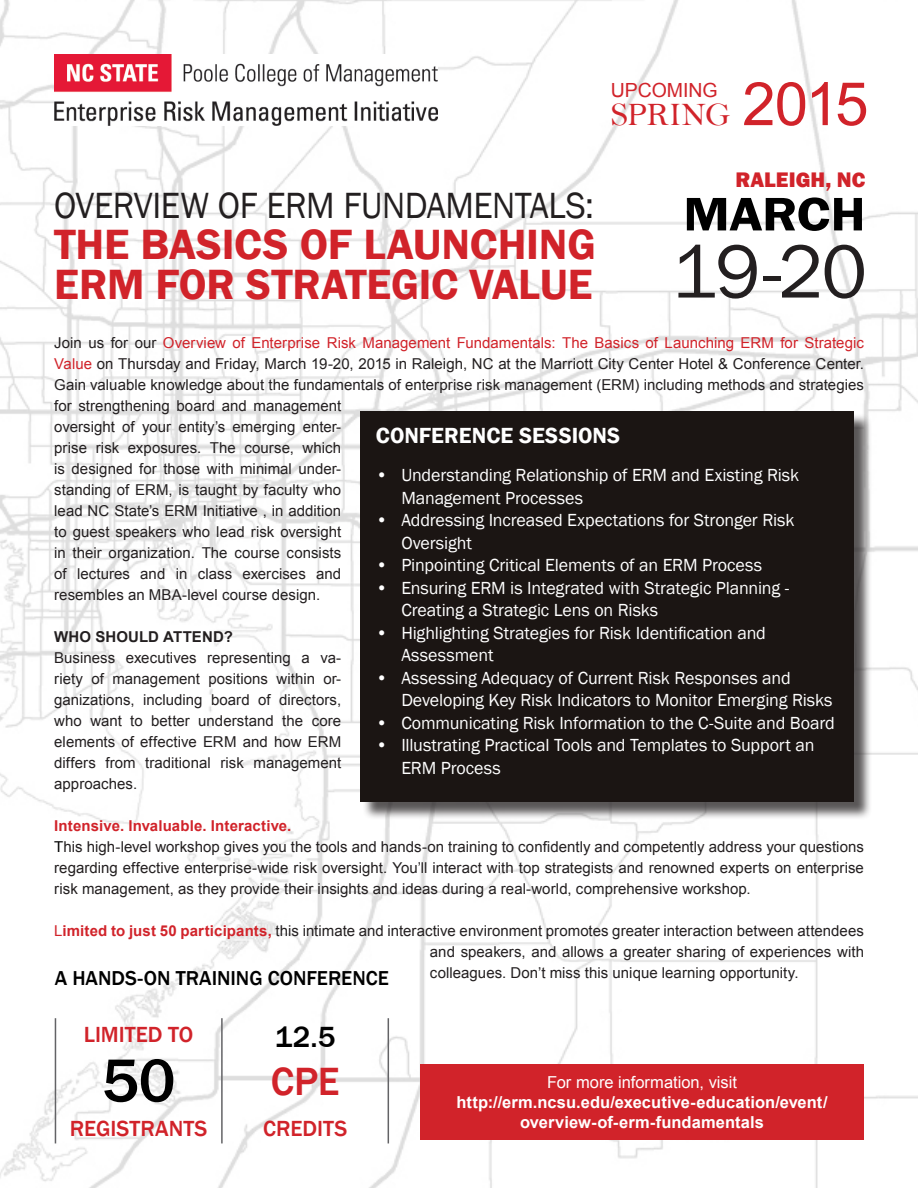
<style>
.page{position:relative;width:918px;height:1188px;background:#fff}
.page>*{position:absolute;margin:0;border:0;box-sizing:border-box;transform-origin:0 0}
.speaker{font:77.7px "Franklin Gothic";color:#231f20}
.speaker-2{font:500 63px "Franklin Gothic";color:#000}
.speaker-3{font:60px "Arial";color:#d1232a}
.speaker-4{font:600 48.75px "Franklin Gothic";letter-spacing:-.005em;color:#000;scale:1.11 1}
.speaker-5{font:600 43.5px/40.5px "Franklin Gothic";letter-spacing:-.005em;color:#d1232a}
.speaker-6{font:500 40.5px "Franklin Gothic";color:#d1232a}
.speaker-7{font:37.5px "Franklin Gothic";letter-spacing:-.015em;color:#231f20;scale:.94 1}
.speaker-8{font:33px "Bell";letter-spacing:-.02em;color:#d1232a}
.speaker-9{font:500 30px "Franklin Gothic";color:#000}
.speaker-10{font:500 22.5px "Franklin Gothic";color:#d1232a}
.speaker-11{font:600 22.5px "Franklin Gothic";color:#fff}
.speaker-12{font:800 21.6px "Franklin Gothic";letter-spacing:.005em;color:#d1232a}
.speaker-13{font:500 20.7px "Franklin Gothic";color:#000}
.speaker-14{font:19.5px "Arial";color:#d1232a}
.t1{font:18px/22.5px "Franklin Gothic";letter-spacing:-.01em;color:#fff}
.speaker-15{font:700 16.5px/19.8px "Arial";letter-spacing:.005em;color:#fff;text-align:center}
.speaker-16{font:16.5px "Arial";color:#fff}
.speaker-17{font:15px/21px "Arial";letter-spacing:.005em;color:#231f20;text-align:justify}
.speaker-18{font:700 15px "Arial";letter-spacing:.01em;color:#d1232a}
.speaker-19{font:700 15px "Arial";letter-spacing:.01em;color:#231f20}
.s1{color:#d1232a}
.s2{color:#000}
.s3{font-weight:700;color:#d1232a}
</style>
<div class="page">
<img style="left:0;top:0;width:918px;height:1188px">
<hr style="left:55px;top:1018px;width:1px;height:125px;background:#636366">
<hr style="left:221px;top:1018px;width:2px;height:125px;background:#636366">
<hr style="left:388px;top:1018px;width:1px;height:125px;background:#636366">
<div style="left:362px;top:413px;width:510px;height:407px;background:#231f20;opacity:.75"></div>
<div style="left:360px;top:411px;width:494px;height:390px;background:#1b1513"></div>
<img style="left:54px;top:54px;width:384px;height:71px">
<div style="left:420px;top:1064px;width:444px;height:76px;background:#d1232a"></div>
<p class="speaker-7" style="left:54px;top:182px;width:576px">OVERVIEW OF ERM FUNDAMENTALS:</p>
<p class="speaker-5" style="left:54px;top:224px;width:543px">THE BASICS OF LAUNCHING<br>ERM FOR STRATEGIC VALUE</p>
<p class="speaker-14" style="left:611px;top:77px;width:109px">UPCOMING</p>
<p class="speaker-8" style="left:611px;top:95px;width:122px">SPRING</p>
<p class="speaker-3" style="left:742px;top:65px;width:128px">2015</p>
<p class="speaker-12" style="left:735px;top:166px;width:132px">RALEIGH, NC</p>
<p class="speaker-4" style="left:683px;top:184px;width:166px">MARCH</p>
<p class="speaker" style="left:671px;top:223px;width:197px">19-20</p>
<p class="speaker-17" style="left:54px;top:333px;width:811px;text-align:left">Join us for our <span class="s1">Overview of Enterprise Risk Management Fundamentals: The Basics of Launching ERM for Strategic Value</span> on Thursday and Friday, March 19-20, 2015 in Raleigh, NC at the Marriott City Center Hotel &amp; Conference Center.<br>Gain valuable knowledge about the fundamentals of enterprise risk management (ERM) including methods and strategies for strengthening board and management<br>oversight of your entity’s emerging enter-<br>prise risk exposures. The course, which<br>is designed for those with minimal under-<br>standing of ERM, is taught by faculty who<br>lead NC State’s ERM Initiative , in addition<br>to guest speakers who lead risk oversight<br>in their organization. The course consists<br>of lectures and in class exercises and<br>resembles an MBA-level course design.</p>
<p class="speaker-19" style="left:54px;top:627px;width:180px">WHO SHOULD ATTEND?</p>
<p class="speaker-17" style="left:54px;top:648px;width:289px">Business executives representing a va&shy;riety of management positions within or&shy;ganizations, including board of directors, who want to better understand the core elements of effective ERM and how ERM differs from traditional risk management approaches.</p>
<p class="speaker-18" style="left:54px;top:816px;width:239px">Intensive. Invaluable. Interactive.</p>
<p class="speaker-17" style="left:54px;top:837px;width:811px"><span class="s2">T</span>his high-level workshop gives you the tools and hands-on training to confidently and competently address your questions regarding effective enterprise-wide risk oversight. You’ll interact with top strategists and renowned experts on enterprise risk management, as they provide their insights and ideas during a real-world, comprehensive workshop.</p>
<p class="speaker-17" style="left:430px;top:921px;width:436px;text-indent:-376px"><span class="s1">L</span><span class="s3">imited to just 50 participants,</span> this intimate and interactive environment promotes greater interaction between attendees and speakers, and allows a greater sharing of experiences with colleagues. Don’t miss this unique learning opportunity.</p>
<p class="speaker-11" style="left:376px;top:421px;width:246px">CONFERENCE SESSIONS</p>
<p class="t1" style="left:401px;top:464px;width:399px;text-indent:-26px">• Understanding Relationship of ERM and Existing Risk<br>Management Processes</p>
<p class="t1" style="left:401px;top:509px;width:395px;text-indent:-26px">• Addressing Increased Expectations for Stronger Risk<br>Oversight</p>
<p class="t1" style="left:376px;top:554px;width:388px">• Pinpointing Critical Elements of an ERM Process</p>
<p class="t1" style="left:401px;top:577px;width:389px;text-indent:-26px">• Ensuring ERM is Integrated with Strategic Planning -<br>Creating a Strategic Lens on Risks</p>
<p class="t1" style="left:401px;top:622px;width:366px;text-indent:-26px">• Highlighting Strategies for Risk Identification and<br>Assessment</p>
<p class="t1" style="left:401px;top:667px;width:433px;text-indent:-26px">• Assessing Adequacy of Current Risk Responses and<br>Developing Key Risk Indicators to Monitor Emerging Risks</p>
<p class="t1" style="left:376px;top:712px;width:461px">• Communicating Risk Information to the C-Suite and Board</p>
<p class="t1" style="left:401px;top:734px;width:415px;text-indent:-26px">• Illustrating Practical Tools and Templates to Support an<br>ERM Process</p>
<p class="speaker-13" style="left:55px;top:965px;width:336px">A HANDS-ON TRAINING CONFERENCE</p>
<p class="speaker-10" style="left:84px;top:1020px;width:111px">LIMITED TO</p>
<p class="speaker-2" style="left:102px;top:1042px;width:75px">50</p>
<p class="speaker-10" style="left:70px;top:1114px;width:139px">REGISTRANTS</p>
<p class="speaker-9" style="left:275px;top:1018px;width:62px">12.5</p>
<p class="speaker-6" style="left:271px;top:1057px;width:70px">CPE</p>
<p class="speaker-10" style="left:263px;top:1114px;width:86px">CREDITS</p>
<p class="speaker-16" style="left:547px;top:1072px;width:191px">For more information, visit</p>
<p class="speaker-15" style="left:456px;top:1093px;width:373px">http://erm.ncsu.edu/executive-education/event/ overview-of-erm-fundamentals</p>
</div>
